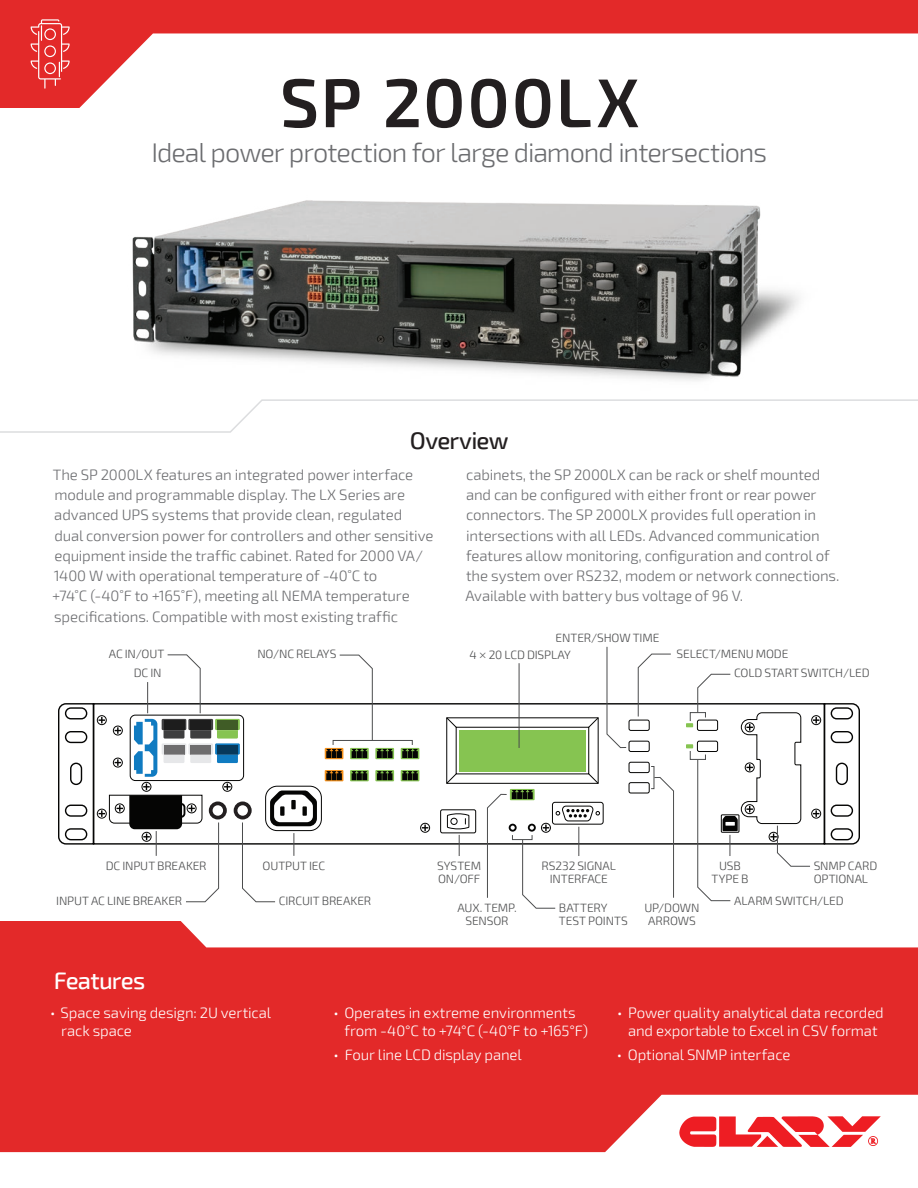
<style>
.page{position:relative;width:918px;height:1188px;background:#fff}
.page>*{position:absolute;margin:0;border:0;box-sizing:border-box;transform-origin:0 0}
.t1{font:600 69px "Exo 2";letter-spacing:.025em;color:#231f20}
.t2{font:300 27px "Exo 2";letter-spacing:-.035em;color:#6c6d70}
.t3{font:500 24px "Exo 2";letter-spacing:-.03em;color:#231f20}
.t4{font:500 24px "Exo 2";letter-spacing:-.03em;color:#fff}
.t5{font:300 15px/20.2px "Exo 2";letter-spacing:-.01em;color:#6c6d70}
.t6{font:300 15px/18px "Exo 2";letter-spacing:-.01em;color:#fff}
.t7{font:300 12px/13.5px "Exo 2";letter-spacing:-.01em;color:#4b4c4d;text-align:center}
.s1{font-family:"Avenir"}
</style>
<div class="page">
<svg style="left:0;top:921px;width:918px;height:231px;background:#e64646"></svg>
<svg style="left:0;top:0;width:918px;height:108px"></svg>
<svg style="left:31px;top:19px;width:39px;height:70px;background:#e74f4f"></svg>
<svg style="left:0;top:399px;width:918px;height:34px"></svg>
<svg style="left:679px;top:1116px;width:202px;height:31px"></svg>
<img style="left:64px;top:200px;width:771px;height:213px">
<div style="left:629px;top:782px;width:21px;height:11px;border:1px solid #050504;border-radius:2px"></div>
<div style="left:629px;top:762px;width:21px;height:11px;border:1px solid #050504;border-radius:2px"></div>
<div style="left:629px;top:741px;width:21px;height:11px;border:1px solid #050504;border-radius:2px"></div>
<div style="left:629px;top:720px;width:21px;height:11px;border:1px solid #050504;border-radius:2px"></div>
<div style="left:440px;top:809px;width:36px;height:24px;border:1px solid #050504;border-radius:2px"></div>
<div style="left:420px;top:823px;width:10px;height:10px;border:1px solid #050504;border-radius:50%"></div>
<svg style="left:422px;top:825px;width:6px;height:6px"></svg>
<div style="left:552px;top:802px;width:52px;height:23px;border:1px solid #050504;border-radius:3px"></div>
<div style="left:265px;top:786px;width:57px;height:45px;border:1px solid #050504;border-radius:12px"></div>
<svg style="left:325px;top:770px;width:18px;height:11px"></svg>
<svg style="left:326px;top:771px;width:16px;height:9px"></svg>
<svg style="left:350px;top:770px;width:19px;height:11px"></svg>
<svg style="left:352px;top:771px;width:15px;height:9px"></svg>
<svg style="left:375px;top:770px;width:19px;height:11px"></svg>
<svg style="left:377px;top:771px;width:16px;height:9px"></svg>
<svg style="left:401px;top:770px;width:18px;height:11px"></svg>
<svg style="left:402px;top:771px;width:16px;height:9px"></svg>
<div style="left:325px;top:748px;width:18px;height:11px;background:#eb8c1b"></div>
<svg style="left:326px;top:749px;width:16px;height:9px"></svg>
<svg style="left:350px;top:748px;width:19px;height:11px"></svg>
<svg style="left:352px;top:749px;width:15px;height:9px"></svg>
<svg style="left:375px;top:748px;width:19px;height:11px"></svg>
<svg style="left:377px;top:749px;width:16px;height:9px"></svg>
<div style="left:401px;top:748px;width:18px;height:11px;background:#7fbb4d"></div>
<svg style="left:402px;top:749px;width:16px;height:9px"></svg>
<div style="left:459px;top:730px;width:127px;height:41px;background:#86c451"></div>
<svg style="left:446px;top:773px;width:12px;height:11px"></svg>
<svg style="left:446px;top:717px;width:12px;height:12px"></svg>
<svg style="left:587px;top:717px;width:12px;height:12px"></svg>
<hr style="left:519px;top:663px;width:1px;height:85px;background:#4b4c4d">
<svg style="left:446px;top:813px;width:24px;height:43px"></svg>
<svg style="left:686px;top:674px;width:174px;height:227px"></svg>
<div style="left:333px;top:740px;width:80px;height:5px;border:1px solid #4b4c4d"></div>
<svg style="left:654px;top:777px;width:20px;height:121px"></svg>
<svg style="left:606px;top:646px;width:21px;height:102px"></svg>
<svg style="left:339px;top:654px;width:34px;height:87px"></svg>
<svg style="left:637px;top:653px;width:35px;height:64px"></svg>
<svg style="left:487px;top:773px;width:113px;height:136px"></svg>
<div style="left:512px;top:835px;width:20px;height:5px;border:1px solid #4b4c4d"></div>
<svg style="left:58px;top:654px;width:259px;height:249px"></svg>
<h1 class="t1" style="left:280px;top:62px;width:361px">SP 2000LX</h1>
<h2 class="t2" style="left:151px;top:137px;width:617px">Ideal power protection for large diamond intersections</h2>
<h3 class="t3" style="left:410px;top:426px;width:100px">Overview</h3>
<p class="t5" style="left:52px;top:465px;width:383px">The SP 2000LX features an integrated power interface module and programmable display. The LX Series are advanced UPS systems that provide clean, regulated<br>dual conversion power for controllers and other sensitive equipment inside the traffic cabinet. Rated for 2000 VA/ 1400 W with operational temperature of ‑40˚C to<br>+74˚C (‑40˚F to +165˚F), meeting all NEMA temperature specifications. Compatible with most existing traffic</p>
<p class="t5" style="left:465px;top:465px;width:376px">cabinets, the SP 2000LX can be rack or shelf mounted and can be configured with either front or rear power connectors. The SP 2000LX provides full operation in intersections with all LEDs. Advanced communication features allow monitoring, configuration and control of the system over RS232, modem or network connections.<br>Available with battery bus voltage of 96 V.</p>
<p class="t7" style="left:109px;top:647px;width:57px">AC IN/OUT</p>
<p class="t7" style="left:134px;top:666px;width:29px">DC IN</p>
<p class="t7" style="left:257px;top:647px;width:80px">NO/NC RELAYS</p>
<p class="t7" style="left:556px;top:631px;width:105px">ENTER/SHOW TIME</p>
<p class="t7" style="left:470px;top:648px;width:103px">4 <span class="s1">×</span> 20 LCD DISPLAY</p>
<p class="t7" style="left:677px;top:647px;width:113px">SELECT/MENU MODE</p>
<p class="t7" style="left:734px;top:666px;width:137px">COLD START SWITCH/LED</p>
<p class="t7" style="left:106px;top:859px;width:102px">DC INPUT BREAKER</p>
<p class="t7" style="left:263px;top:859px;width:64px">OUTPUT IEC</p>
<p class="t7" style="left:56px;top:895px;width:128px">INPUT AC LINE BREAKER</p>
<p class="t7" style="left:279px;top:895px;width:94px">CIRCUIT BREAKER</p>
<p class="t7" style="left:437px;top:859px;width:46px;text-align:left">SYSTEM<br>ON/OFF</p>
<p class="t7" style="left:542px;top:859px;width:76px">RS232 SIGNAL<br>INTERFACE</p>
<p class="t7" style="left:457px;top:901px;width:61px">AUX. TEMP.<br>SENSOR</p>
<p class="t7" style="left:559px;top:901px;width:70px;text-align:left">BATTERY<br>TEST POINTS</p>
<p class="t7" style="left:644px;top:901px;width:57px">UP/DOWN<br>ARROWS</p>
<p class="t7" style="left:814px;top:859px;width:65px;text-align:left">SNMP CARD<br>OPTIONAL</p>
<p class="t7" style="left:734px;top:895px;width:111px">ALARM SWITCH/LED</p>
<p class="t7" style="left:711px;top:859px;width:39px">USB<br>TYPE B</p>
<h3 class="t4" style="left:54px;top:966px;width:93px">Features</h3>
<p class="t6" style="left:61px;top:1004px;width:211px;text-indent:-11px">• Space saving design: 2U vertical rack space</p>
<p class="t6" style="left:345px;top:1004px;width:245px;text-indent:-11px">• Operates in extreme environments from -40°C to +74°C (-40°F to +165°F)</p>
<p class="t6" style="left:334px;top:1046px;width:190px">• Four line LCD display panel</p>
<p class="t6" style="left:617px;top:1004px;width:268px;text-align:center">• Power quality analytical data recorded and exportable to Excel in CSV format</p>
<p class="t6" style="left:617px;top:1046px;width:175px">• Optional SNMP interface</p>
</div>
